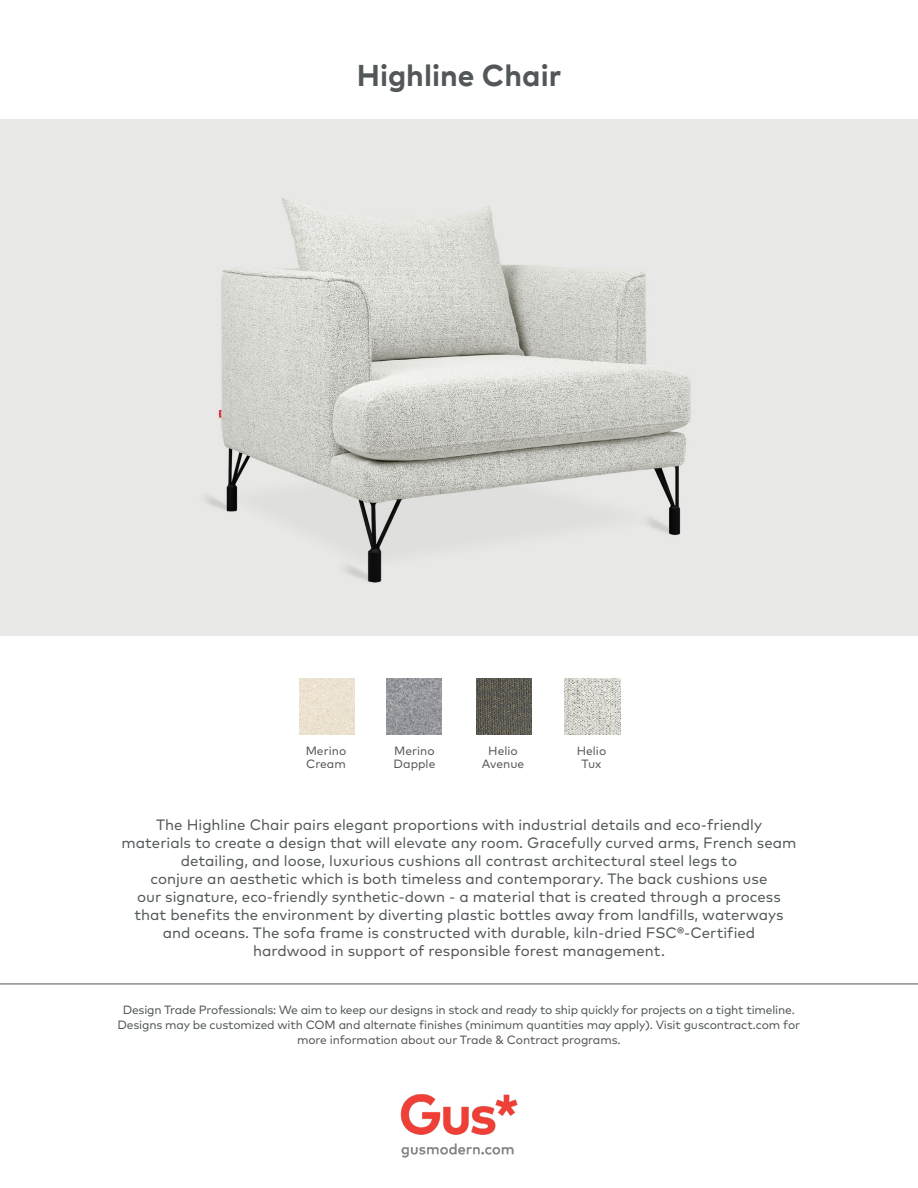
<style>
.page{position:relative;width:918px;height:1188px;background:#fff}
.page>*{position:absolute;margin:0;border:0;box-sizing:border-box;transform-origin:0 0}
.Product_Title{font:700 30px "Mark";color:#525759}
.Description{font:15px/18px "Mark Pro";color:#525759;text-align:center}
.t1{font:12px/15px "Mark Pro";letter-spacing:-.015em;color:#525759;text-align:center}
.t2{font:12px "Mark Pro";color:#545759}
</style>
<div class="page">
<img style="left:400px;top:1094px;width:118px;height:64px">
<img style="left:299px;top:679px;width:56px;height:55px">
<img style="left:386px;top:679px;width:56px;height:55px">
<img style="left:476px;top:679px;width:56px;height:55px">
<img style="left:565px;top:679px;width:55px;height:55px">
<img style="left:0;top:119px;width:918px;height:516px">
<hr style="left:0;top:984px;width:918px;height:1px;background:#545759">
<p class="Product_Title" style="left:357px;top:56px;width:206px">Highline Chair</p>
<p class="t2" style="left:306px;top:741px;width:42px">Merino</p>
<p class="t2" style="left:306px;top:755px;width:41px">Cream</p>
<p class="t2" style="left:394px;top:741px;width:42px">Merino</p>
<p class="t2" style="left:394px;top:755px;width:43px">Dapple</p>
<p class="t2" style="left:488px;top:741px;width:31px">Helio</p>
<p class="t2" style="left:482px;top:755px;width:44px">Avenue</p>
<p class="t2" style="left:577px;top:741px;width:31px">Helio</p>
<p class="t2" style="left:582px;top:755px;width:21px">Tux</p>
<p class="Description" style="left:156px;top:815px;width:607px">The Highline Chair pairs elegant proportions with industrial details and eco-friendly</p>
<p class="Description" style="left:121px;top:833px;width:676px">materials to create a design that will elevate any room. Gracefully curved arms, French seam detailing, and loose, luxurious cushions all contrast architectural steel legs to</p>
<p class="Description" style="left:150px;top:869px;width:618px">conjure an aesthetic which is both timeless and contemporary. The back cushions use</p>
<p class="Description" style="left:137px;top:887px;width:645px">our signature, eco-friendly synthetic-down - a material that is created through a process</p>
<p class="Description" style="left:134px;top:905px;width:651px">that benefits the environment by diverting plastic bottles away from landfills, waterways</p>
<p class="Description" style="left:163px;top:923px;width:594px">and oceans. The sofa frame is constructed with durable, kiln-dried FSC®-Certified</p>
<p class="Description" style="left:253px;top:941px;width:413px">hardwood in support of responsible forest management.</p>
<p class="t1" style="left:118px;top:1001px;width:684px">Design Trade Professionals: We aim to keep our designs in stock and ready to ship quickly for projects on a tight timeline.<br>Designs may be customized with COM and alternate finishes (minimum quantities may apply). Visit guscontract.com for more information about our Trade &amp; Contract programs.</p>
</div>
